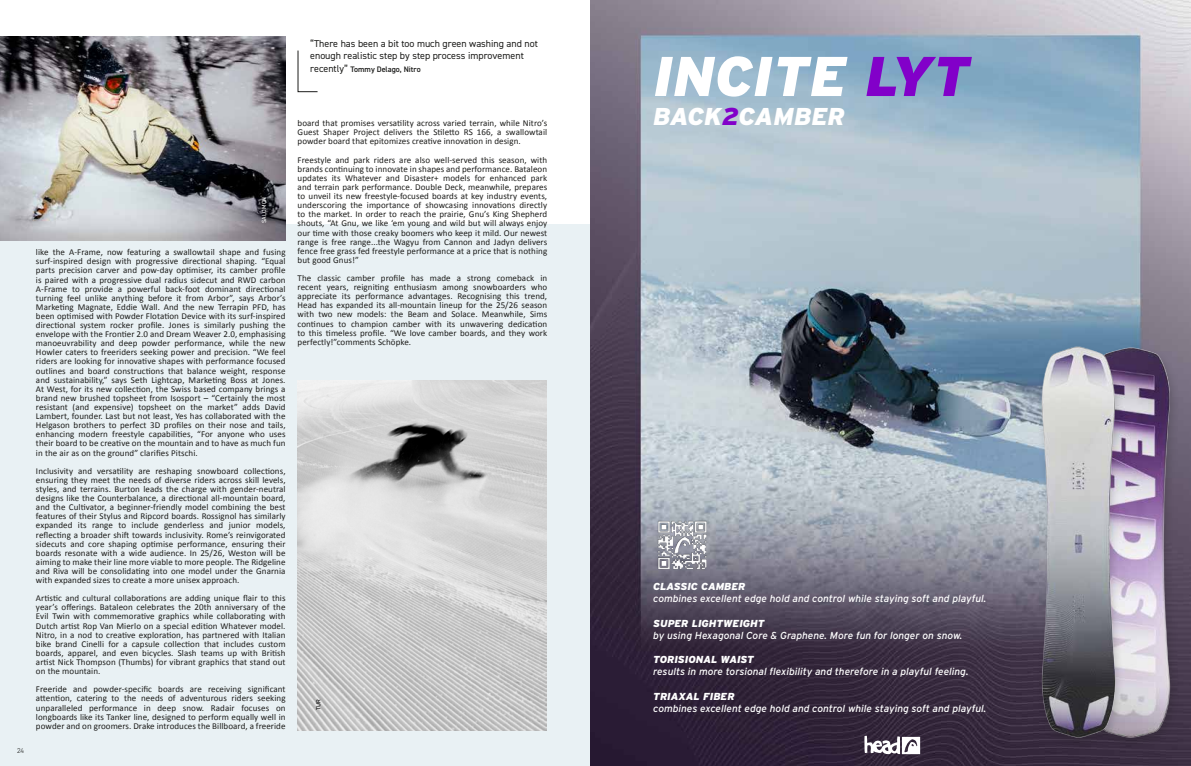
<style>
.page{position:relative;width:1191px;height:766px;background:#fff}
.page>*{position:absolute;margin:0;border:0;box-sizing:border-box;transform-origin:0 0}
.t1{font:italic 900 55.8px "Interstate";color:#fff}
.t2{font:italic 900 24.4px "Interstate";color:#fff}
.t3{font:italic 10.1px "Interstate";color:#fff}
.t4{font:italic 900 10.1px "Interstate";color:#fff}
.t5{font:10px/12px "DIN2014";color:#1d1d1b}
.t6{font:9px/9.1px "Calibri";letter-spacing:.01em;color:#1d1d1b;text-align:justify}
.t7{font:600 8px "DIN2014";color:#1d1d1b}
.t8{font:300 7px "DIN2014";color:#1d1d1b}
.t9{font:6px "DIN2014";letter-spacing:.03em;color:#fff}
.t10{font:6px "DIN2014";color:#010101}
.s1{font-weight:400;font-size:10px}
.s2{color:#8200c9}
</style>
<div class="page">
<div style="left:0;top:223px;width:595px;height:542px;background:#e9f1f4"></div>
<svg style="left:297px;top:50px;width:21px;height:42px"></svg>
<img style="left:298px;top:380px;width:248px;height:350px">
<img style="left:0;top:36px;width:286px;height:204px">
<img style="left:591px;top:0;width:600px;height:765px">
<img style="left:1123px;top:341px;width:58px;height:402px">
<div style="left:1035px;top:343px;width:89px;height:406px;background:#1d1d1b;opacity:.22"></div>
<img style="left:1023px;top:340px;width:100px;height:403px">
<svg style="left:864px;top:735px;width:56px;height:19px"></svg>
<img style="left:653px;top:516px;width:56px;height:57px">
<p class="t5" style="left:310px;top:37px;width:229px">“There has been a bit too much green washing and not enough realistic step by step process improvement</p>
<p class="t7" style="left:310px;top:64px;width:112px"><span class="s1">recently”</span> Tommy Delago, Nitro</p>
<p class="t8" style="left:17px;top:746px;width:8px">24</p>
<p class="t9" style="left:260px;top:223px;width:28px;rotate:-90deg">SALOMON</p>
<p class="t6" style="left:36px;top:247px;width:251px">like the A-Frame, now featuring a swallowtail shape and fusing surf-inspired design with progressive directional shaping. “Equal parts precision carver and pow-day optimiser, its camber profile is paired with a progressive dual radius sidecut and RWD carbon A-Frame to provide a powerful back-foot dominant directional turning feel unlike anything before it from Arbor”, says Arbor’s Marketing Magnate, Eddie Wall. And the new Terrapin PFD, has been optimised with Powder Flotation Device with its surf-inspired directional system rocker profile. Jones is similarly pushing the envelope with the Frontier 2.0 and Dream Weaver 2.0, emphasising manoeuvrability and deep powder performance, while the new Howler caters to freeriders seeking power and precision. “We feel riders are looking for innovative shapes with performance focused outlines and board constructions that balance weight, response and sustainability,” says Seth Lightcap, Marketing Boss at Jones.<br>At West, for its new collection, the Swiss based company brings a brand new brushed topsheet from Isosport – “Certainly the most resistant (and expensive) topsheet on the market” adds David Lambert, founder. Last but not least, Yes has collaborated with the Helgason brothers to perfect 3D profiles on their nose and tails, enhancing modern freestyle capabilities, “For anyone who uses their board to be creative on the mountain and to have as much fun in the air as on the ground” clarifies Pitschi.</p>
<p class="t6" style="left:36px;top:466px;width:251px">Inclusivity and versatility are reshaping snowboard collections, ensuring they meet the needs of diverse riders across skill levels, styles, and terrains. Burton leads the charge with gender-neutral designs like the Counterbalance, a directional all-mountain board, and the Cultivator, a beginner-friendly model combining the best features of their Stylus and Ripcord boards. Rossignol has similarly expanded its range to include genderless and junior models, reflecting a broader shift towards inclusivity. Rome’s reinvigorated sidecuts and core shaping optimise performance, ensuring their boards resonate with a wide audience. In 25/26, Weston will be aiming to make their line more viable to more people. The Ridgeline and Riva will be consolidating into one model under the Gnarnia with expanded sizes to create a more unisex approach.</p>
<p class="t6" style="left:36px;top:593px;width:251px">Artistic and cultural collaborations are adding unique flair to this year’s offerings. Bataleon celebrates the 20th anniversary of the Evil Twin with commemorative graphics while collaborating with Dutch artist Rop Van Mierlo on a special edition Whatever model.<br>Nitro, in a nod to creative exploration, has partnered with Italian bike brand Cinelli for a capsule collection that includes custom boards, apparel, and even bicycles. Slash teams up with British artist Nick Thompson (Thumbs) for vibrant graphics that stand out on the mountain.</p>
<p class="t6" style="left:36px;top:684px;width:251px">Freeride and powder-specific boards are receiving significant attention, catering to the needs of adventurous riders seeking unparalleled performance in deep snow. Radair focuses on longboards like its Tanker line, designed to perform equally well in powder and on groomers. Drake introduces the Billboard, a freeride</p>
<p class="t6" style="left:298px;top:118px;width:251px">board that promises versatility across varied terrain, while Nitro’s Guest Shaper Project delivers the Stiletto RS 166, a swallowtail powder board that epitomizes creative innovation in design.</p>
<p class="t6" style="left:298px;top:155px;width:251px">Freestyle and park riders are also well-served this season, with brands continuing to innovate in shapes and performance. Bataleon updates its Whatever and Disaster+ models for enhanced park and terrain park performance. Double Deck, meanwhile, prepares to unveil its new freestyle-focused boards at key industry events, underscoring the importance of showcasing innovations directly to the market. In order to reach the prairie, Gnu’s King Shepherd shouts, “At Gnu, we like ‘em young and wild but will always enjoy our time with those creaky boomers who keep it mild. Our newest range is free range...the Wagyu from Cannon and Jadyn delivers fence free grass fed freestyle performance at a price that is nothing but good Gnus!”</p>
<p class="t6" style="left:298px;top:273px;width:251px">The classic camber profile has made a strong comeback in recent years, reigniting enthusiasm among snowboarders who appreciate its performance advantages. Recognising this trend, Head has expanded its all-mountain lineup for the 25/26 season with two new models: the Beam and Solace. Meanwhile, Sims continues to champion camber with its unwavering dedication to this timeless profile. “We love camber boards, and they work perfectly!”comments Schöpke.</p>
<p class="t10" style="left:315px;top:710px;width:13px;rotate:-90deg">TUR</p>
<h1 class="t1" style="left:653px;top:44px;width:318px">INCITE <span class="s2">LYT</span></h1>
<h2 class="t2" style="left:653px;top:103px;width:193px">BACK<span class="s2">2</span>CAMBER</h2>
<p class="t4" style="left:653px;top:580px;width:94px">CLASSIC CAMBER</p>
<p class="t3" style="left:653px;top:592px;width:334px">combines excellent edge hold and control while staying soft and playful.</p>
<p class="t4" style="left:653px;top:617px;width:113px">SUPER LIGHTWEIGHT</p>
<p class="t3" style="left:653px;top:629px;width:310px">by using Hexagonal Core &amp; Graphene. More fun for longer on snow.</p>
<p class="t4" style="left:653px;top:653px;width:102px">TORISIONAL WAIST</p>
<p class="t3" style="left:653px;top:665px;width:317px">results in more torsional flexibility and therefore in a playful feeling.</p>
<p class="t4" style="left:653px;top:690px;width:83px">TRIAXAL FIBER</p>
<p class="t3" style="left:653px;top:702px;width:334px">combines excellent edge hold and control while staying soft and playful.</p>
</div>
